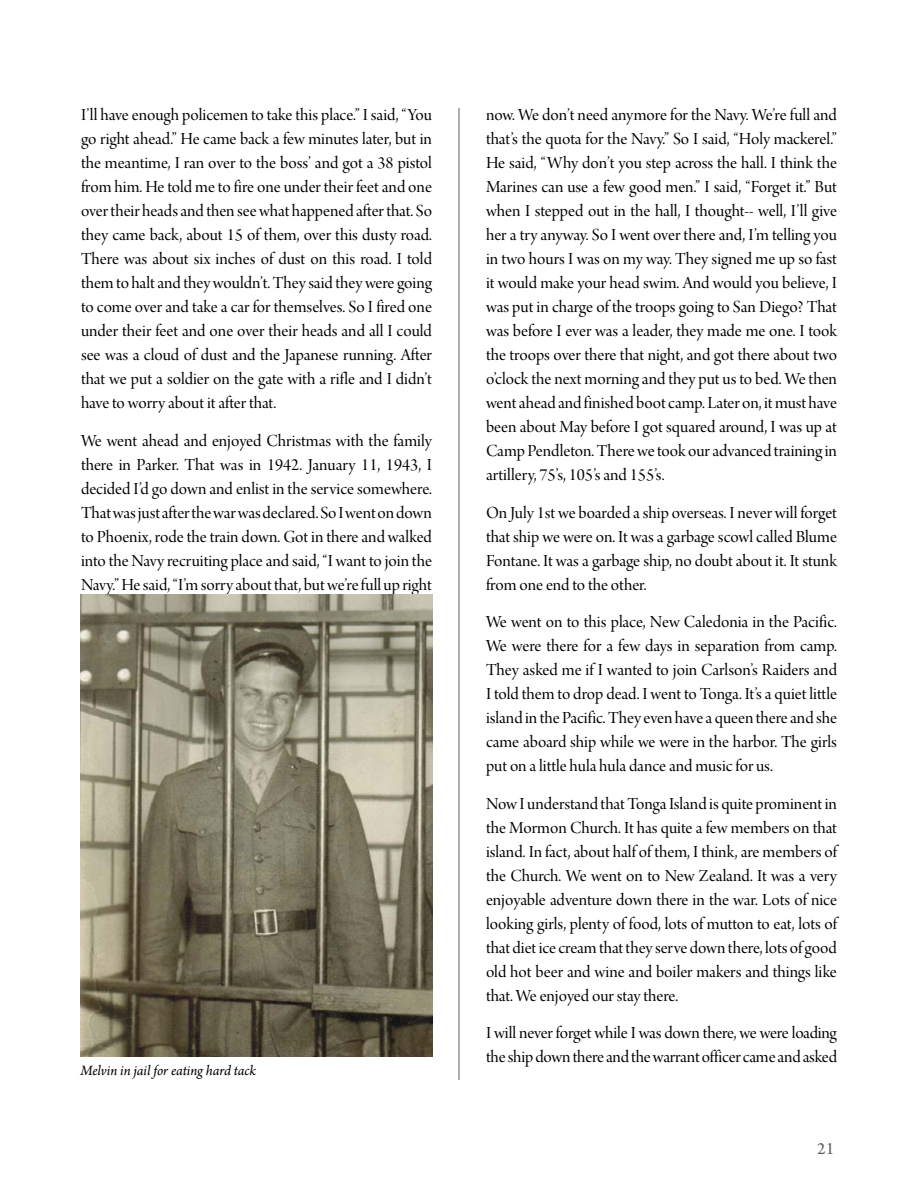
<style>
.page{position:relative;width:918px;height:1188px;background:#fff}
.page>*{position:absolute;margin:0;border:0;box-sizing:border-box;transform-origin:0 0}
.t1{font:18px/24px "Arno Pro Display";color:#000;text-align:justify}
.t2{font:18px "Arno Pro";color:#616061}
.t3{font:italic 15px "Arno Pro";letter-spacing:-.005em;color:#000}
</style>
<div class="page">
<hr style="left:459px;top:108px;width:1px;height:972px;background:#616061">
<img style="left:81px;top:595px;width:351px;height:461px">
<p class="t1" style="left:81px;top:104px;width:353px">I’ll have enough policemen to take this place.” I said, “You go right ahead.” He came back a few minutes later, but in the meantime, I ran over to the boss’ and got a 38 pistol from him. He told me to fire one under their feet and one over their heads and then see what happened after that. So they came back, about 15 of them, over this dusty road.<br>There was about six inches of dust on this road. I told them to halt and they wouldn’t. They said they were going to come over and take a car for themselves. So I fired one under their feet and one over their heads and all I could see was a cloud of dust and the Japanese running. After that we put a soldier on the gate with a rifle and I didn’t have to worry about it after that.</p>
<p class="t1" style="left:81px;top:430px;width:353px">We went ahead and enjoyed Christmas with the family there in Parker. That was in 1942. January 11, 1943, I decided I’d go down and enlist in the service somewhere.<br>That was just after the war was declared. So I went on down to Phoenix, rode the train down. Got in there and walked into the Navy recruiting place and said, “I want to join the Navy.” He said, “I’m sorry about that, but we’re full up right</p>
<p class="t3" style="left:81px;top:1062px;width:177px">Melvin in jail for eating hard tack</p>
<p class="t1" style="left:486px;top:104px;width:353px">now. We don’t need anymore for the Navy. We’re full and that’s the quota for the Navy.” So I said, “Holy mackerel.” He said, “Why don’t you step across the hall. I think the Marines can use a few good men.” I said, “Forget it.” But when I stepped out in the hall, I thought-- well, I’ll give her a try anyway. So I went over there and, I’m telling you in two hours I was on my way. They signed me up so fast it would make your head swim. And would you believe, I was put in charge of the troops going to San Diego? That was before I ever was a leader, they made me one. I took the troops over there that night, and got there about two o’clock the next morning and they put us to bed. We then went ahead and finished boot camp. Later on, it must have been about May before I got squared around, I was up at Camp Pendleton. There we took our advanced training in artillery, 75’s, 105’s and 155’s.</p>
<p class="t1" style="left:486px;top:502px;width:353px">On July 1st we boarded a ship overseas. I never will forget that ship we were on. It was a garbage scowl called Blume Fontane. It was a garbage ship, no doubt about it. It stunk from one end to the other.</p>
<p class="t1" style="left:486px;top:611px;width:353px">We went on to this place, New Caledonia in the Pacific.<br>We were there for a few days in separation from camp.<br>They asked me if I wanted to join Carlson’s Raiders and I told them to drop dead. I went to Tonga. It’s a quiet little island in the Pacific. They even have a queen there and she came aboard ship while we were in the harbor. The girls put on a little hula hula dance and music for us.</p>
<p class="t1" style="left:486px;top:792px;width:353px">Now I understand that Tonga Island is quite prominent in the Mormon Church. It has quite a few members on that island. In fact, about half of them, I think, are members of the Church. We went on to New Zealand. It was a very enjoyable adventure down there in the war. Lots of nice looking girls, plenty of food, lots of mutton to eat, lots of that diet ice cream that they serve down there, lots of good old hot beer and wine and boiler makers and things like that. We enjoyed our stay there.</p>
<p class="t1" style="left:486px;top:1022px;width:353px">I will never forget while I was down there, we were loading the ship down there and the warrant officer came and asked</p>
<p class="t2" style="left:817px;top:1139px;width:19px">21</p>
</div>
